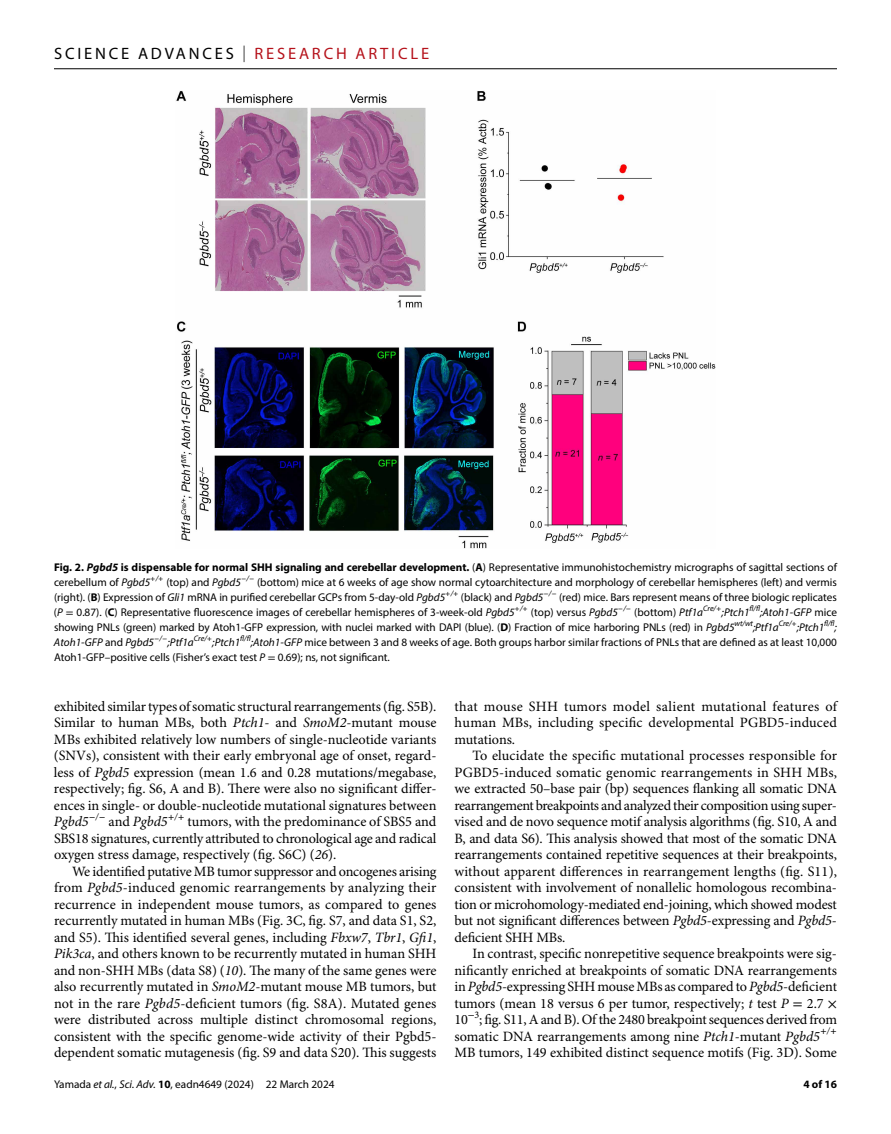
<style>
.page{position:relative;width:891px;height:1134px;background:#fff}
.page>*{position:absolute;margin:0;border:0;box-sizing:border-box;transform-origin:0 0}
.t1{font:16.5px "Myriad Pro";letter-spacing:.17em;color:#000}
.t2{font:14.25px/16.5px "Minion Pro";letter-spacing:-.005em;color:#000;text-align:justify}
.t3{font:11.25px/15px "Myriad Pro";color:#000;text-align:justify}
.t4{font:700 11.25px "Myriad Pro";color:#000}
.s1{font-weight:300}
.s2{color:#b5121b}
.s3{font-weight:700}
.s4{font-weight:700;font-style:italic}
.s5{font-style:italic}
.s6{font-family:"STIX"}
</style>
<div class="page">
<hr style="left:54px;top:68px;width:783px;height:1px;background:#000">
<img style="left:176px;top:91px;width:540px;height:458px">
<p class="t1" style="left:54px;top:44px;width:376px">Science Adva nces <span class="s1">|</span> <span class="s2">Resear ch Ar ticle</span></p>
<p class="t3" style="left:54px;top:560px;width:785px"><span class="s3">Fig. 2.</span> <span class="s4">Pgbd5</span> <span class="s3">is dispensable for normal SHH signaling and cerebellar development.</span> (<span class="s3">A</span>) Representative immunohistochemistry micrographs of sagittal sections of cerebellum of <span class="s5">Pgbd5</span><sup>+</sup><sup>/</sup><sup>+</sup> (top) and <span class="s5">Pgbd5</span><sup>−</sup><sup>/</sup><sup>−</sup> (bottom) mice at 6 weeks of age show normal cytoarchitecture and morphology of cerebellar hemispheres (left) and vermis (right). (<span class="s3">B</span>) Expression of <span class="s5">Gli1</span> mRNA in purified cerebellar GCPs from 5-day-old <span class="s5">Pgbd5</span><sup>+</sup><sup>/</sup><sup>+</sup> (black) and <span class="s5">Pgbd5</span><sup>−</sup><sup>/</sup><sup>−</sup> (red) mice. Bars represent means of three biologic replicates (<span class="s5">P</span> <span class="s6">=</span> 0.87). (<span class="s3">C</span>) Representative fluorescence images of cerebellar hemispheres of 3-week-old <span class="s5">Pgbd5</span><sup>+</sup><sup>/</sup><sup>+</sup> (top) versus <span class="s5">Pgbd5</span><sup>−</sup><sup>/</sup><sup>−</sup> (bottom) <span class="s5">Ptf1a</span><sup>Cre/</sup><sup>+</sup><span class="s5">;Ptch1</span><sup>fl/fl</sup><span class="s5">;Atoh1-GFP</span> mice showing PNLs (green) marked by Atoh1-GFP expression, with nuclei marked with DAPI (blue). (<span class="s3">D</span>) Fraction of mice harboring PNLs (red) in <span class="s5">Pgbd5</span><sup>wt/wt</sup><span class="s5">;Ptf1a</span><sup>Cre/</sup><sup>+</sup><span class="s5">;Ptch1</span><sup>fl/fl</sup><span class="s5">; Atoh1-GFP</span> and <span class="s5">Pgbd5</span><sup>−</sup><sup>/</sup><sup>−</sup><span class="s5">;Ptf1a</span><sup>Cre/</sup><sup>+</sup><span class="s5">;Ptch1</span><sup>fl/fl</sup><span class="s5">;Atoh1-GFP</span> mice between 3 and 8 weeks of age. Both groups harbor similar fractions of PNLs that are defined as at least 10,000<br>Atoh1-GFP–positive cells (Fisher’s exact test <span class="s5">P</span> <span class="s6">=</span> 0.69); ns, not significant.</p>
<p class="t2" style="left:54px;top:698px;width:384px">exhibited similar types of somatic structural rearrangements (fig. S5B).<br>Similar to human MBs, both <span class="s5">Ptch1</span>- and <span class="s5">SmoM2</span>-mutant mouse MBs exhibited relatively low numbers of single-nucleotide variants (SNVs), consistent with their early embryonal age of onset, regard&shy;less of <span class="s5">Pgbd5</span> expression (mean 1.6 and 0.28 mutations/megabase, respectively; fig. S6, A and B). There were also no significant differ&shy;ences in single- or double-nucleotide mutational signatures between <span class="s5">Pgbd5</span><sup>−</sup><sup>/</sup><sup>−</sup> and <span class="s5">Pgbd5</span><sup>+</sup><sup>/</sup><sup>+</sup> tumors, with the predominance of SBS5 and SBS18 signatures, currently attributed to chronological age and radical oxygen stress damage, respectively (fig. S6C) (<span class="s5">26</span>).</p>
<p class="t2" style="left:54px;top:863px;width:384px;text-indent:18px">We identified putative MB tumor suppressor and oncogenes arising from <span class="s5">Pgbd5</span>-induced genomic rearrangements by analyzing their recurrence in independent mouse tumors, as compared to genes recurrently mutated in human MBs (Fig. 3C, fig. S7, and data S1, S2, and S5). This identified several genes, including <span class="s5">Fbxw7</span>, <span class="s5">Tbr1</span>, <span class="s5">Gfi1</span>, <span class="s5">Pik3ca</span>, and others known to be recurrently mutated in human SHH and non-SHH MBs (data S8) (<span class="s5">10</span>). The many of the same genes were also recurrently mutated in <span class="s5">SmoM2</span>-mutant mouse MB tumors, but not in the rare <span class="s5">Pgbd5</span>-deficient tumors (fig. S8A). Mutated genes were distributed across multiple distinct chromosomal regions, consistent with the specific genome-wide activity of their Pgbd5- dependent somatic mutagenesis (fig. S9 and data S20). This suggests</p>
<p class="t3" style="left:54px;top:1076px;width:282px">Yamada <span class="s5">et al.</span>, <span class="s5">Sci. Adv.</span> <span class="s3">10</span>, eadn4649 (2024) 22 March 2024</p>
<p class="t2" style="left:455px;top:698px;width:384px">that mouse SHH tumors model salient mutational features of human MBs, including specific developmental PGBD5-induced mutations.</p>
<p class="t2" style="left:455px;top:748px;width:384px;text-indent:18px">To elucidate the specific mutational processes responsible for PGBD5-induced somatic genomic rearrangements in SHH MBs, we extracted 50–base pair (bp) sequences flanking all somatic DNA rearrangement breakpoints and analyzed their composition using super&shy;vised and de novo sequence motif analysis algorithms (fig. S10, A and B, and data S6). This analysis showed that most of the somatic DNA rearrangements contained repetitive sequences at their breakpoints, without apparent differences in rearrangement lengths (fig. S11), consistent with involvement of nonallelic homologous recombina&shy;tion or microhomology-mediated end-joining, which showed modest but not significant differences between <span class="s5">Pgbd5</span>-expressing and <span class="s5">Pgbd5</span>- deficient SHH MBs.</p>
<p class="t2" style="left:454px;top:946px;width:384px;text-indent:18px">In contrast, specific nonrepetitive sequence breakpoints were sig&shy;nificantly enriched at breakpoints of somatic DNA rearrangements in <span class="s5">Pgbd5</span>-expressing SHH mouse MBs as compared to <span class="s5">Pgbd5</span>-deficient tumors (mean 18 versus 6 per tumor, respectively; <span class="s5">t</span> test <span class="s5">P</span> <span class="s6">=</span> 2.7 <span class="s6">× </span>10<sup>−</sup><sup>3</sup>; fig. S11, A and B). Of the 2480 breakpoint sequences derived from somatic DNA rearrangements among nine <span class="s5">Ptch1</span>-mutant <span class="s5">Pgbd5</span><sup>+</sup><sup>/</sup><sup>+ </sup>MB tumors, 149 exhibited distinct sequence motifs (Fig. 3D). Some</p>
<p class="t4" style="left:803px;top:1076px;width:35px">4 of 16</p>
</div>
